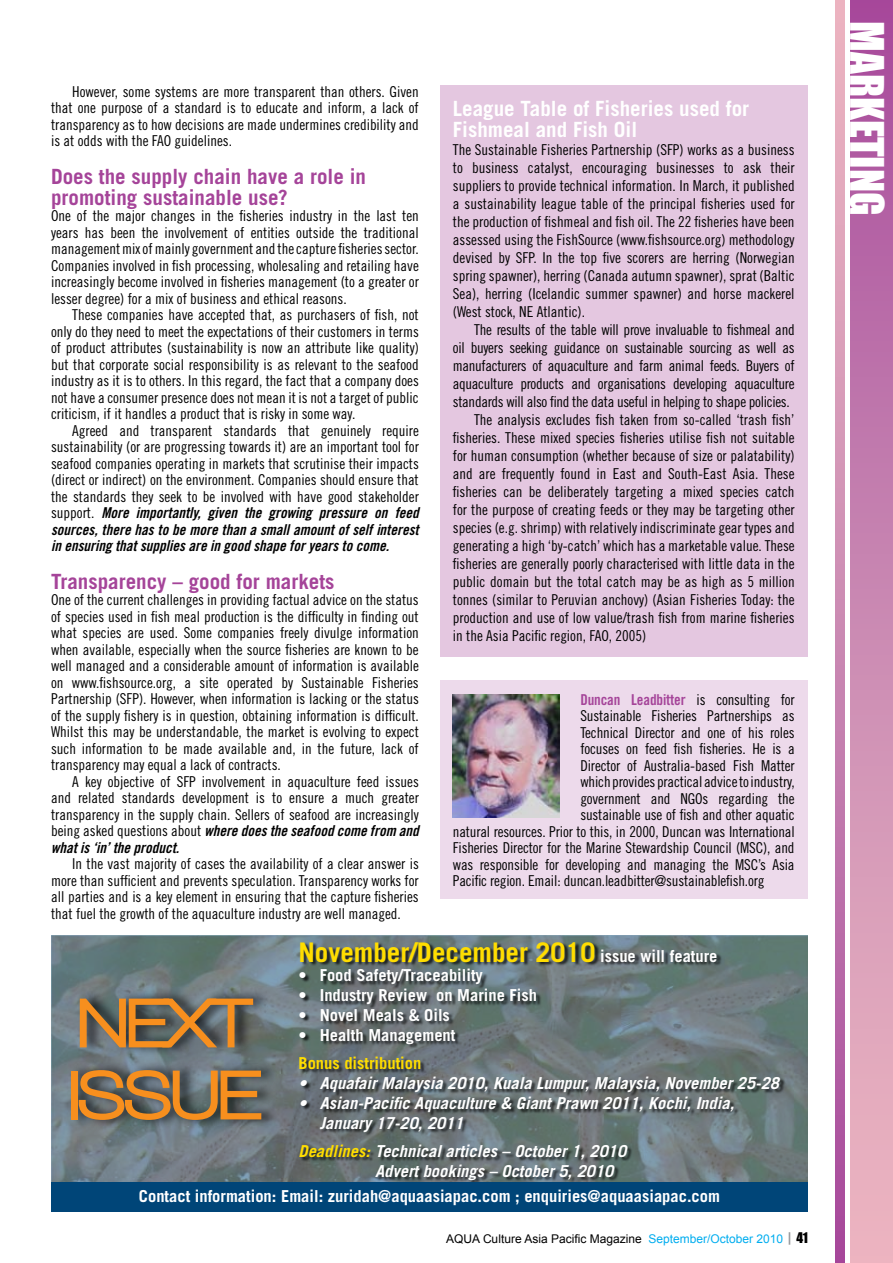
<style>
.page{position:relative;width:893px;height:1263px;background:#fff}
.page>*{position:absolute;margin:0;border:0;box-sizing:border-box;transform-origin:0 0}
.t1{font:900 72px/72px "Walkway";color:#f78f1e}
.t2{font:42.75px "Impact";color:#fff}
.t3{font:700 27px "Trade Gothic";color:#fd0}
.t4{font:700 21px/21px "Trade Gothic";color:#a54499}
.t5{font:700 21px/21px "Trade Gothic";color:#fff}
.t6{font:italic 700 16.5px/19.8px "Trade Gothic";color:#fff}
.t7{font:700 16.5px "Trade Gothic";color:#fff}
.t8{font:700 16.5px "Trade Gothic";color:#fd0}
.t9{font:15px/16.5px "Trade Gothic Cond Eighteen";color:#000;text-align:justify}
.t10{font:15px "Trade Gothic Cond Eighteen";letter-spacing:-.02em;color:#000}
.t11{font:15px/16.5px "Trade Gothic Bold Cond Twenty Obl";color:#000;text-align:justify}
.t12{font:15px "Trade Gothic Bold Cond Twenty";letter-spacing:-.01em;color:#a54499}
.t13{font:12px "Arial";color:#000}
.s1{font-family:"Trade Gothic Cond Eighteen"}
.s2{font-family:"Trade Gothic Cond Eighteen";color:#000}
.s3{font-size:16.5px;color:#fff}
.s4{color:#fd0}
.s5{color:#00adef}
.s6{font-family:"Impact";font-size:13.5px;color:#939598}
.s7{font-family:"Impact";font-size:13.5px}
</style>
<div class="page">
<div style="left:440px;top:85px;width:368px;height:571px;background:#e4c7e0"></div>
<svg style="left:836px;top:0;width:8px;height:1263px;background:#ca85b0"></svg>
<div style="left:850px;top:0;width:43px;height:1263px;background:linear-gradient(to bottom,#a74f9e,#eebdc4)"></div>
<div style="left:440px;top:680px;width:368px;height:219px;background:#eddaeb"></div>
<img style="left:453px;top:694px;width:106px;height:124px">
<svg style="left:51px;top:935px;width:757px;height:247px;background:#6c7c81"></svg>
<div style="left:299px;top:941px;width:487px;height:245px;background:#000;opacity:.75"></div>
<div style="left:67px;top:987px;width:214px;height:144px;background:#000;opacity:.75"></div>
<div style="left:51px;top:1182px;width:757px;height:30px;background:#004578"></div>
<p class="t9" style="left:51px;top:83px;width:369px;text-indent:21px">However, some systems are more transparent than others. Given that one purpose of a standard is to educate and inform, a lack of transparency as to how decisions are made undermines credibility and is at odds with the FAO guidelines.</p>
<h3 class="t4" style="left:51px;top:165px;width:317px">Does the supply chain have a role in promoting sustainable use?</h3>
<p class="t9" style="left:51px;top:208px;width:369px">One of the major changes in the fisheries industry in the last ten years has been the involvement of entities outside the traditional management mix of mainly government and the capture fisheries sector.<br>Companies involved in fish processing, wholesaling and retailing have increasingly become involved in fisheries management (to a greater or lesser degree) for a mix of business and ethical reasons.</p>
<p class="t9" style="left:51px;top:307px;width:369px;text-indent:21px">These companies have accepted that, as purchasers of fish, not only do they need to meet the expectations of their customers in terms of product attributes (sustainability is now an attribute like quality) but that corporate social responsibility is as relevant to the seafood industry as it is to others. In this regard, the fact that a company does not have a consumer presence does not mean it is not a target of public criticism, if it handles a product that is risky in some way.</p>
<p class="t9" style="left:51px;top:422px;width:369px;text-indent:21px">Agreed and transparent standards that genuinely require sustainability (or are progressing towards it) are an important tool for seafood companies operating in markets that scrutinise their impacts (direct or indirect) on the environment. Companies should ensure that the standards they seek to be involved with have good stakeholder</p>
<p class="t11" style="left:51px;top:505px;width:369px"><span class="s1">support.</span> More importantly, given the growing pressure on feed sources, there has to be more than a small amount of self interest in ensuring that supplies are in good shape for years to come.</p>
<h3 class="t4" style="left:51px;top:570px;width:285px">Transparency – good for markets</h3>
<p class="t9" style="left:51px;top:592px;width:369px">One of the current challenges in providing factual advice on the status of species used in fish meal production is the difficulty in finding out what species are used. Some companies freely divulge information when available, especially when the source fisheries are known to be well managed and a considerable amount of information is available on www.fishsource.org, a site operated by Sustainable Fisheries Partnership (SFP). However, when information is lacking or the status of the supply fishery is in question, obtaining information is difficult.<br>Whilst this may be understandable, the market is evolving to expect such information to be made available and, in the future, lack of transparency may equal a lack of contracts.</p>
<p class="t9" style="left:51px;top:773px;width:369px;text-indent:21px">A key objective of SFP involvement in aquaculture feed issues and related standards development is to ensure a much greater transparency in the supply chain. Sellers of seafood are increasingly</p>
<p class="t11" style="left:51px;top:823px;width:369px"><span class="s1">being asked questions about</span> where does the seafood come from and what is ‘in’ the product.</p>
<p class="t9" style="left:51px;top:856px;width:369px;text-indent:21px">In the vast majority of cases the availability of a clear answer is more than sufficient and prevents speculation. Transparency works for all parties and is a key element in ensuring that the capture fisheries that fuel the growth of the aquaculture industry are well managed.</p>
<h3 class="t5" style="left:453px;top:98px;width:298px">League Table of Fisheries used for<br>Fishmeal and Fish Oil</h3>
<p class="t9" style="left:453px;top:141px;width:343px;line-height:18px">The Sustainable Fisheries Partnership (SFP) works as a business to business catalyst, encouraging businesses to ask their suppliers to provide technical information. In March, it published a sustainability league table of the principal fisheries used for the production of fishmeal and fish oil. The 22 fisheries have been assessed using the FishSource (www.fishsource.org) methodology devised by SFP. In the top five scorers are herring (Norwegian spring spawner), herring (Canada autumn spawner), sprat (Baltic Sea), herring (Icelandic summer spawner) and horse mackerel (West stock, NE Atlantic).</p>
<p class="t10" style="left:474px;top:321px;width:322px">The results of the table will prove invaluable to fishmeal and</p>
<p class="t10" style="left:453px;top:339px;width:343px">oil buyers seeking guidance on sustainable sourcing as well as</p>
<p class="t10" style="left:453px;top:357px;width:343px">manufacturers of aquaculture and farm animal feeds. Buyers of</p>
<p class="t10" style="left:453px;top:375px;width:343px">aquaculture products and organisations developing aquaculture</p>
<p class="t10" style="left:453px;top:393px;width:338px">standards will also find the data useful in helping to shape policies.</p>
<p class="t9" style="left:474px;top:411px;width:322px">The analysis excludes fish taken from so-called ‘trash fish’</p>
<p class="t9" style="left:453px;top:429px;width:343px">fisheries. These mixed species fisheries utilise fish not suitable</p>
<p class="t9" style="left:453px;top:447px;width:343px">for human consumption (whether because of size or palatability)</p>
<p class="t9" style="left:453px;top:465px;width:343px">and are frequently found in East and South-East Asia. These</p>
<p class="t9" style="left:453px;top:483px;width:343px">fisheries can be deliberately targeting a mixed species catch</p>
<p class="t9" style="left:453px;top:501px;width:343px">for the purpose of creating feeds or they may be targeting other</p>
<p class="t9" style="left:453px;top:519px;width:343px">species (e.g. shrimp) with relatively indiscriminate gear types and</p>
<p class="t9" style="left:453px;top:537px;width:343px">generating a high ‘by-catch’ which has a marketable value. These</p>
<p class="t9" style="left:453px;top:555px;width:343px">fisheries are generally poorly characterised with little data in the</p>
<p class="t9" style="left:453px;top:573px;width:343px">public domain but the total catch may be as high as 5 million</p>
<p class="t9" style="left:453px;top:591px;width:343px">tonnes (similar to Peruvian anchovy) (Asian Fisheries Today: the</p>
<p class="t9" style="left:453px;top:609px;width:343px">production and use of low value/trash fish from marine fisheries</p>
<p class="t9" style="left:453px;top:627px;width:195px">in the Asia Pacific region, FAO, 2005)</p>
<p class="t12" style="left:580px;top:690px;width:216px">Duncan Leadbitter <span class="s2">is consulting for</span></p>
<p class="t9" style="left:580px;top:707px;width:216px">Sustainable Fisheries Partnerships as</p>
<p class="t9" style="left:580px;top:724px;width:216px">Technical Director and one of his roles</p>
<p class="t9" style="left:580px;top:740px;width:216px">focuses on feed fish fisheries. He is a</p>
<p class="t9" style="left:580px;top:757px;width:216px">Director of Australia-based Fish Matter</p>
<p class="t9" style="left:580px;top:773px;width:216px">which provides practical advice to industry,</p>
<p class="t9" style="left:580px;top:790px;width:216px">government and NGOs regarding the</p>
<p class="t9" style="left:580px;top:806px;width:216px">sustainable use of fish and other aquatic</p>
<p class="t9" style="left:453px;top:823px;width:343px">natural resources. Prior to this, in 2000, Duncan was International</p>
<p class="t9" style="left:453px;top:839px;width:343px">Fisheries Director for the Marine Stewardship Council (MSC), and</p>
<p class="t9" style="left:453px;top:856px;width:343px">was responsible for developing and managing the MSC’s Asia</p>
<p class="t9" style="left:453px;top:872px;width:313px">Pacific region. Email: duncan.leadbitter@sustainablefish.org</p>
<h1 class="t1" style="left:69px;top:986px;width:192px">NEXT<br>ISSUE</h1>
<h3 class="t3" style="left:298px;top:935px;width:420px">November/December 2010 <span class="s3">issue will feature</span></h3>
<p class="t7" style="left:298px;top:965px;width:186px">• Food Safety/Traceability</p>
<p class="t7" style="left:298px;top:985px;width:240px">• Industry Review on Marine Fish</p>
<p class="t7" style="left:298px;top:1005px;width:153px">• Novel Meals &amp; Oils</p>
<p class="t7" style="left:298px;top:1025px;width:158px">• Health Management</p>
<p class="t8" style="left:298px;top:1053px;width:124px">Bonus distribution</p>
<p class="t6" style="left:298px;top:1073px;width:482px">• Aquafair Malaysia 2010, Kuala Lumpur, Malaysia, November 25-28</p>
<p class="t6" style="left:320px;top:1093px;width:416px;text-indent:-21px">• Asian-Pacific Aquaculture &amp; Giant Prawn 2011, Kochi, India,<br>January 17-20, 2011</p>
<p class="t6" style="left:375px;top:1141px;width:253px;text-indent:-77px"><span class="s4">Deadlines:</span> Technical articles – October 1, 2010<br>Advert bookings – October 5, 2010</p>
<p class="t7" style="left:139px;top:1186px;width:583px">Contact information: Email: zuridah@aquaasiapac.com ; enquiries@aquaasiapac.com</p>
<p class="t13" style="left:446px;top:1232px;width:363px">AQUA Culture Asia Pacific Magazine <span class="s5">September/October 2010</span> <span class="s6">|</span> <span class="s7">41</span></p>
<h2 class="t2" style="left:893px;top:21px;width:196px;rotate:90deg">MARKETING</h2>
</div>
